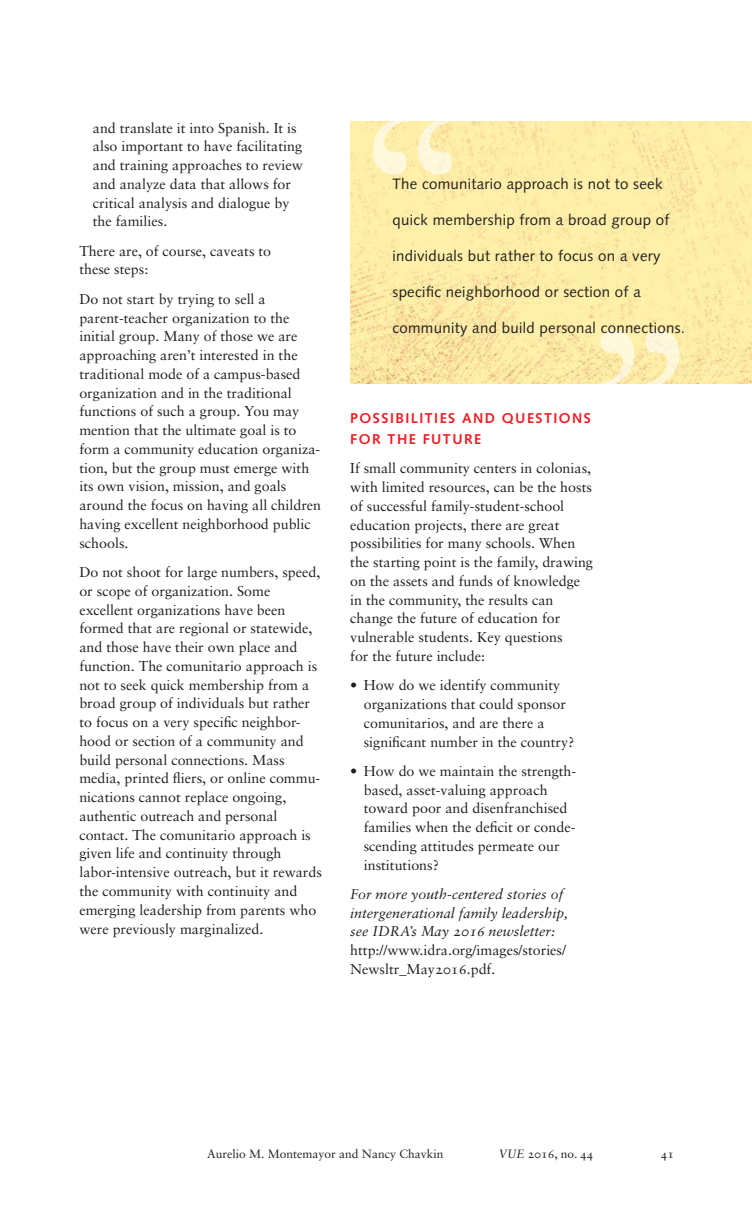
<style>
.page{position:relative;width:752px;height:1213px;background:#fff}
.page>*{position:absolute;margin:0;border:0;box-sizing:border-box;transform-origin:0 0}
.t1{font:220.35px "Sabon";color:#fff}
.t2{font:15px "Syntax";letter-spacing:.02em;color:#231f20}
.t3{font:14.25px/18.8px "Sabon";color:#231f20}
.t4{font:italic 14.25px/18.8px "Sabon";color:#231f20}
.t5{font:700 14.25px/21px "Syntax";letter-spacing:.1em;color:#ee1d23}
.t6{font:12px "Sabon";color:#231f20}
.t7{font:12px "Sabon Roman SC";color:#231f20}
.s1{font-family:"Sabon Roman SC"}
.s2{font-style:normal}
.s3{font-family:"Sabon Roman SC";font-style:normal}
.s4{font-family:"Sabon";font-style:italic}
.s5{font-family:"Sabon"}
</style>
<div class="page">
<img style="left:350px;top:121px;width:401px;height:262px">
<p class="t3" style="left:93px;top:118px;width:211px">and translate it into Spanish. It is also important to have facilitating and training approaches to review and analyze data that allows for critical analysis and dialogue by the families.</p>
<p class="t3" style="left:79px;top:241px;width:193px">There are, of course, caveats to these steps:</p>
<p class="t3" style="left:79px;top:289px;width:243px">Do not start by trying to sell a parent-teacher organization to the initial group. Many of those we are approaching aren’t interested in the traditional mode of a campus-based organization and in the traditional functions of such a group. You may mention that the ultimate goal is to form a community education organiza&shy;tion, but the group must emerge with its own vision, mission, and goals around the focus on having all children having excellent neighborhood public schools.</p>
<p class="t3" style="left:79px;top:562px;width:244px">Do not shoot for large numbers, speed, or scope of organization. Some excellent organizations have been formed that are regional or statewide, and those have their own place and function. The comunitario approach is not to seek quick membership from a broad group of individuals but rather to focus on a very specific neighbor&shy;hood or section of a community and build personal connections. Mass media, printed fliers, or online commu&shy;nications cannot replace ongoing, authentic outreach and personal contact. The comunitario approach is given life and continuity through labor-intensive outreach, but it rewards the community with continuity and emerging leadership from parents who were previously marginalized.</p>
<h1 class="t1" style="left:350px;top:61px;width:124px">“</h1>
<p class="t2" style="left:392px;top:175px;width:271px">The comunitario approach is not to seek</p>
<p class="t2" style="left:392px;top:211px;width:278px">quick membership from a broad group of</p>
<p class="t2" style="left:392px;top:247px;width:269px">individuals but rather to focus on a very</p>
<p class="t2" style="left:392px;top:283px;width:250px">specific neighborhood or section of a</p>
<p class="t2" style="left:392px;top:319px;width:294px">community and build personal connections.</p>
<h1 class="t1" style="left:700px;top:443px;width:124px;rotate:-180deg">“</h1>
<p class="t5" style="left:350px;top:407px;width:242px">POSSIBILITIES AND QUESTIONS<br>FOR THE FUTURE</p>
<p class="t3" style="left:350px;top:458px;width:244px">If small community centers in colonias, with limited resources, can be the hosts of successful family-student-school education projects, there are great possibilities for many schools. When the starting point is the family, drawing on the assets and funds of knowledge in the community, the results can change the future of education for vulnerable students. Key questions<br>for the future include:</p>
<p class="t3" style="left:363px;top:675px;width:212px;text-indent:-13px">• How do we identify community organizations that could sponsor comunitarios, and are there a significant number in the country?</p>
<p class="t3" style="left:363px;top:761px;width:214px;text-indent:-13px">• How do we maintain the strength&shy;based, asset-valuing approach toward poor and disenfranchised families when the deficit or conde&shy;scending attitudes permeate our institutions?</p>
<p class="t4" style="left:350px;top:884px;width:219px">For more youth-centered stories of intergenerational family leadership, see IDRA’s May <span class="s1">2016</span> newsletter: <span class="s2">http://www.idra.org/images/stories/ Newsltr_May</span><span class="s3">2016</span><span class="s2">.pdf.</span></p>
<p class="t6" style="left:207px;top:1145px;width:238px">Aurelio M. Montemayor and Nancy Chavkin</p>
<p class="t7" style="left:498px;top:1145px;width:97px"><span class="s4">VUE</span> 2016, <span class="s5">no</span>. 44</p>
<p class="t7" style="left:660px;top:1145px;width:15px">41</p>
</div>
